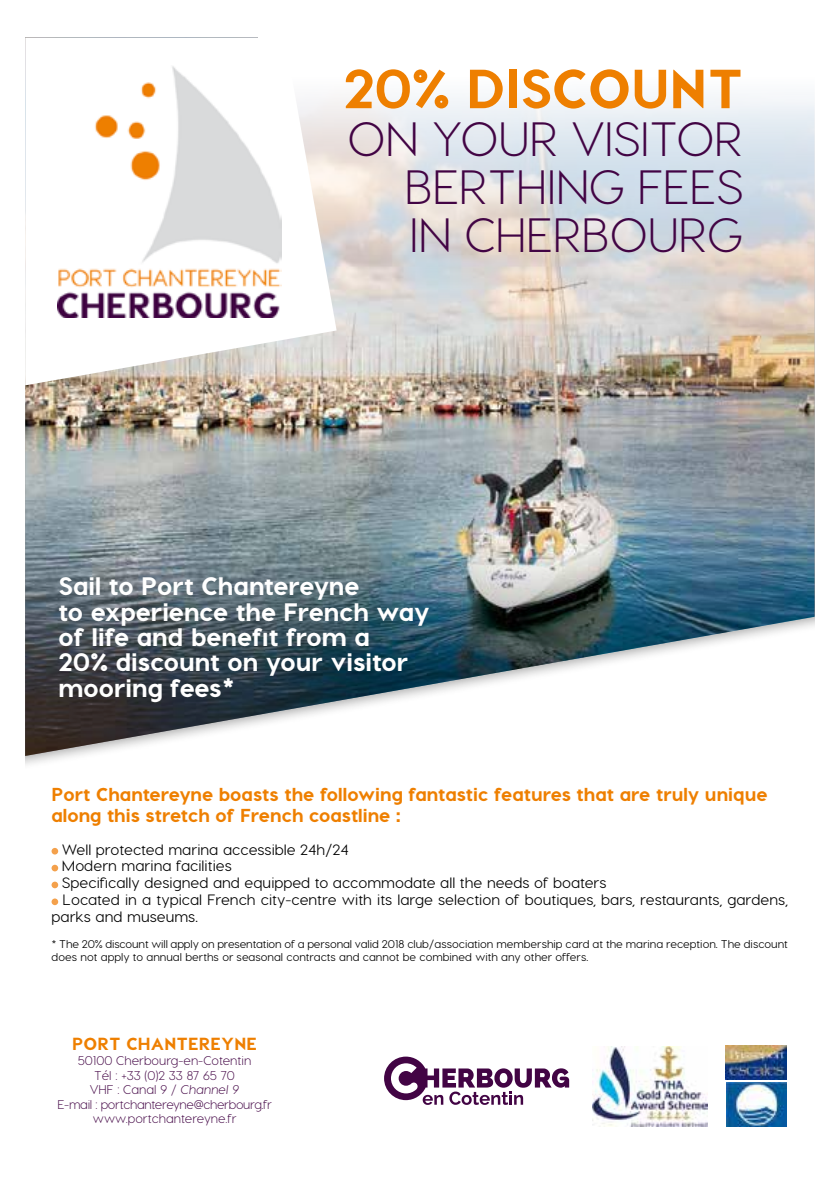
<style>
.page{position:relative;width:840px;height:1191px;background:#fff}
.page>*{position:absolute;margin:0;border:0;box-sizing:border-box;transform-origin:0 0}
.t1{font:800 55px "Visby CF";color:#ee7f00}
.t2{font:300 48px/48px "Visby CF";letter-spacing:-.015em;color:#420444;text-align:justify}
.t3{font:800 25.2px/25.2px "Visby CF";color:#fff}
.t4{font:800 18.8px/20.6px "Visby CF";color:#ee7f00}
.t5{font:800 17.6px "Visby CF";letter-spacing:.01em;color:#ee7f00}
.t6{font:500 15px "Visby CF";color:#000}
.t7{font:300 12.6px/14.6px "Visby CF";color:#420444;text-align:center}
.t8{font:500 11.2px/13.2px "Visby CF";color:#000}
.s1{font-style:italic}
</style>
<div class="page">
<img style="left:25px;top:385px;width:789px;height:93px">
<img style="left:258px;top:96px;width:556px;height:313px">
<img style="left:25px;top:478px;width:789px;height:280px">
<img style="left:726px;top:1083px;width:60px;height:43px">
<img style="left:592px;top:1046px;width:115px;height:80px">
<img style="left:725px;top:1045px;width:61px;height:34px">
<svg style="left:384px;top:1056px;width:185px;height:49px"></svg>
<svg style="left:25px;top:38px;width:311px;height:347px"></svg>
<img style="left:57px;top:66px;width:225px;height:251px">
<svg style="left:52px;top:848px;width:6px;height:6px"></svg>
<div style="left:52px;top:864px;width:6px;height:7px;background:#f4a14c;border-radius:50%"></div>
<div style="left:52px;top:881px;width:6px;height:7px;background:#f4a14c;border-radius:50%"></div>
<div style="left:52px;top:898px;width:6px;height:7px;background:#f4a14c;border-radius:50%"></div>
<h1 class="t1" style="left:343px;top:54px;width:401px">20% DISCOUNT</h1>
<h2 class="t2" style="left:404px;top:115px;width:340px;text-indent:-57px">ON YOUR VISITOR BERTHING FEES IN CHERBOURG</h2>
<h3 class="t3" style="left:58px;top:573px;width:372px">Sail to Port Chantereyne<br>to experience the French way of life and benefit from a<br>20% discount on your visitor mooring fees*</h3>
<p class="t4" style="left:51px;top:784px;width:717px">Port Chantereyne boasts the following fantastic features that are truly unique along this stretch of French coastline :</p>
<p class="t6" style="left:62px;top:840px;width:288px">Well protected marina accessible 24h/24</p>
<p class="t6" style="left:62px;top:857px;width:171px">Modern marina facilities</p>
<p class="t6" style="left:62px;top:873px;width:546px">Specifically designed and equipped to accommodate all the needs of boaters</p>
<p class="t6" style="left:63px;top:890px;width:726px">Located in a typical French city-centre with its large selection of boutiques, bars, restaurants, gardens,</p>
<p class="t6" style="left:52px;top:907px;width:148px">parks and museums.</p>
<p class="t8" style="left:51px;top:937px;width:737px">* The 20% discount will apply on presentation of a personal valid 2018 club/association membership card at the marina reception. The discount does not apply to annual berths or seasonal contracts and cannot be combined with any other offers.</p>
<p class="t5" style="left:72px;top:1033px;width:186px">PORT CHANTEREYNE</p>
<p class="t7" style="left:57px;top:1053px;width:216px">50100 Cherbourg-en-Cotentin<br>Tél : +33 (0)2 33 87 65 70<br>VHF : Canal 9 / <span class="s1">Channel 9<br></span>E-mail : portchantereyne@cherbourg.fr www.portchantereyne.fr</p>
</div>
